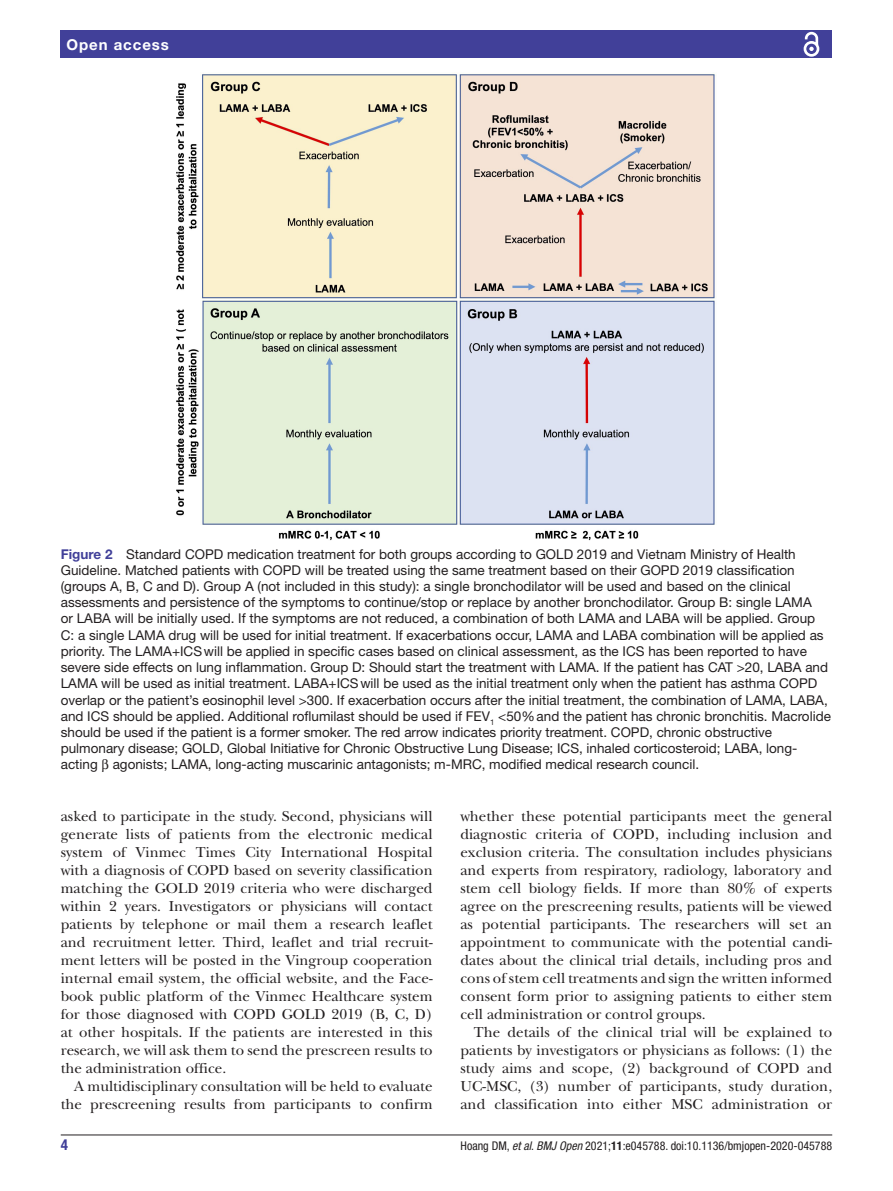
<style>
.page{position:relative;width:893px;height:1191px;background:#fff}
.page>*{position:absolute;margin:0;border:0;box-sizing:border-box;transform-origin:0 0}
.t1{font:15px/18px "New Baskerville";color:#231f20;text-align:justify}
.t2{font:700 15px "Helvetica Neue LT Std";letter-spacing:.065em;color:#fff}
.t3{font:700 condensed 15px "Helvetica Neue LT Std";color:#414099}
.t4{font:13.5px/16.2px "Helvetica Neue LT Std";color:#231f20}
.t5{font:condensed 12px "Helvetica Neue LT Std";color:#231f20}
.s1{font-weight:700;color:#414099}
.s2{font-style:italic}
.s3{font-weight:700}
</style>
<div class="page">
<hr style="left:61px;top:1134px;width:771px;height:1px;background:#231f20">
<div style="left:61px;top:31px;width:771px;height:27px;background:#414099"></div>
<svg style="left:803px;top:31px;width:17px;height:26px"></svg>
<img style="left:176px;top:73px;width:540px;height:468px">
<p class="t2" style="left:66px;top:35px;width:104px">Open access</p>
<p class="t4" style="left:61px;top:545px;width:772px"><span class="s1">Figure 2</span> Standard COPD medication treatment for both groups according to GOLD 2019 and Vietnam Ministry of Health Guideline. Matched patients with COPD will be treated using the same treatment based on their GOPD 2019 classification (groups A, B, C and D). Group A (not included in this study): a single bronchodilator will be used and based on the clinical assessments and persistence of the symptoms to continue/stop or replace by another bronchodilator. Group B: single LAMA<br>or LABA will be initially used. If the symptoms are not reduced, a combination of both LAMA and LABA will be applied. Group C: a single LAMA drug will be used for initial treatment. If exacerbations occur, LAMA and LABA combination will be applied as priority. The LAMA+ICSwill be applied in specific cases based on clinical assessment, as the ICS has been reported to have severe side effects on lung inflammation. Group D: Should start the treatment with LAMA. If the patient has CAT &gt;20, LABA and LAMA will be used as initial treatment. LABA+ICSwill be used as the initial treatment only when the patient has asthma COPD overlap or the patient’s eosinophil level &gt;300. If exacerbation occurs after the initial treatment, the combination of LAMA, LABA, and ICS should be applied. Additional roflumilast should be used if FEV<sub>1</sub> &lt;50%and the patient has chronic bronchitis. Macrolide should be used if the patient is a former smoker. The red arrow indicates priority treatment. COPD, chronic obstructive pulmonary disease; GOLD, Global Initiative for Chronic Obstructive Lung Disease; ICS, inhaled corticosteroid; LABA, long&shy;acting agonists; LAMA, long-acting muscarinic antagonists; m-MRC, modified medical research council.</p>
<p class="t1" style="left:61px;top:807px;width:373px">asked to participate in the study. Second, physicians will generate lists of patients from the electronic medical system of Vinmec Times City International Hospital with a diagnosis of COPD based on severity classification matching the GOLD 2019 criteria who were discharged within 2 years. Investigators or physicians will contact patients by telephone or mail them a research leaflet and recruitment letter. Third, leaflet and trial recruit&shy;ment letters will be posted in the Vingroup cooperation internal email system, the official website, and the Face&shy;book public platform of the Vinmec Healthcare system for those diagnosed with COPD GOLD 2019 (B, C, D) at other hospitals. If the patients are interested in this research, we will ask them to send the prescreen results to the administration office.</p>
<p class="t1" style="left:61px;top:1077px;width:373px;text-align:right">A multidisciplinary consultation will be held to evaluate the prescreening results from participants to confirm</p>
<p class="t1" style="left:460px;top:807px;width:373px">whether these potential participants meet the general diagnostic criteria of COPD, including inclusion and exclusion criteria. The consultation includes physicians and experts from respiratory, radiology, laboratory and stem cell biology fields. If more than 80% of experts agree on the prescreening results, patients will be viewed as potential participants. The researchers will set an appointment to communicate with the potential candi&shy;dates about the clinical trial details, including pros and cons of stem cell treatments and sign the written informed consent form prior to assigning patients to either stem cell administration or control groups.</p>
<p class="t1" style="left:460px;top:1023px;width:373px;text-indent:13px">The details of the clinical trial will be explained to patients by investigators or physicians as follows: (1) the study aims and scope, (2) background of COPD and UC-MSC, (3) number of participants, study duration, and classification into either MSC administration or</p>
<p class="t3" style="left:61px;top:1135px;width:9px">4</p>
<p class="t5" style="left:461px;top:1138px;width:373px">Hoang DM, <span class="s2">et al</span>. <span class="s2">BMJ Open</span> 2021;<span class="s3">11</span>:e045788. doi:10.1136/bmjopen-2020-045788</p>
</div>
